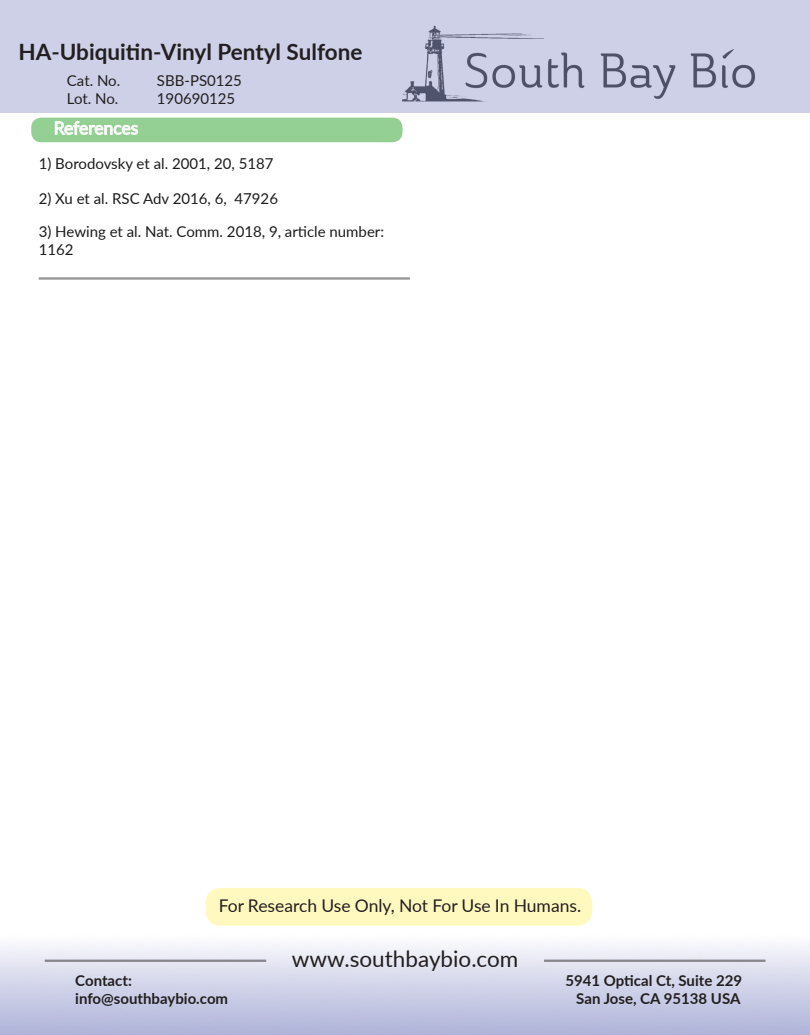
<style>
.page{position:relative;width:810px;height:1035px;background:#fff}
.page>*{position:absolute;margin:0;border:0;box-sizing:border-box;transform-origin:0 0}
.t1{font:700 22.5px "Lato";color:#231f20}
.t2{font:22.5px "Lato";color:#231f20}
.t3{font:17.5px "Lato";color:#231f20}
.t4{font:17.5px "Lato";letter-spacing:-.005em;color:#fff}
.t5{font:15px/18px "Lato";color:#1c1c1c}
.t6{font:700 15px "Lato";color:#231f20}
.t7{font:15px "Lato";color:#231f20}
</style>
<div class="page">
<div style="left:206px;top:888px;width:386px;height:38px;background:#fff9bf;border-radius:15px"></div>
<hr style="left:544px;top:960px;width:221px;height:1px;background:#231f20">
<hr style="left:544px;top:961px;width:221px;height:1px;background:#231f20">
<hr style="left:45px;top:960px;width:221px;height:1px;background:#231f20">
<hr style="left:45px;top:961px;width:221px;height:1px;background:#231f20">
<div style="left:31px;top:118px;width:371px;height:24px;background:#94cf94;border-radius:10px"></div>
<svg style="left:55px;top:121px;width:83px;height:14px"></svg>
<hr style="left:39px;top:278px;width:371px;height:1px;background:#231f20">
<hr style="left:39px;top:279px;width:371px;height:1px;background:#231f20">
<div style="left:0;top:0;width:810px;height:112px;background:#cdd0e7"></div>
<p class="t1" style="left:18px;top:35px;width:346px">HA-Ubiquitin-Vinyl Pentyl Sulfone</p>
<p class="t7" style="left:67px;top:69px;width:55px">Cat. No.</p>
<p class="t7" style="left:157px;top:69px;width:87px">SBB-PS0125</p>
<p class="t7" style="left:67px;top:87px;width:53px">Lot. No.</p>
<p class="t7" style="left:157px;top:87px;width:80px">190690125</p>
<p class="t4" style="left:54px;top:115px;width:86px">References</p>
<p class="t5" style="left:39px;top:154px;width:236px">1) Borodovsky et al. 2001, 20, 5187</p>
<p class="t5" style="left:39px;top:189px;width:243px">2) Xu et al. RSC Adv 2016, 6,   47926  </p>
<p class="t5" style="left:39px;top:222px;width:347px">3) Hewing et al. Nat. Comm. 2018, 9, article number:<br>1162</p>
<p class="t3" style="left:219px;top:893px;width:364px">For Research Use Only, Not For Use In Humans.</p>
<p class="t2" style="left:292px;top:943px;width:228px">www.southbaybio.com</p>
<p class="t6" style="left:75px;top:970px;width:58px">Contact:</p>
<p class="t6" style="left:565px;top:970px;width:178px">5941 Optical Ct, Suite 229</p>
<p class="t6" style="left:75px;top:988px;width:154px">info@southbaybio.com</p>
<p class="t6" style="left:576px;top:988px;width:166px">San Jose, CA 95138 USA</p>
</div>
